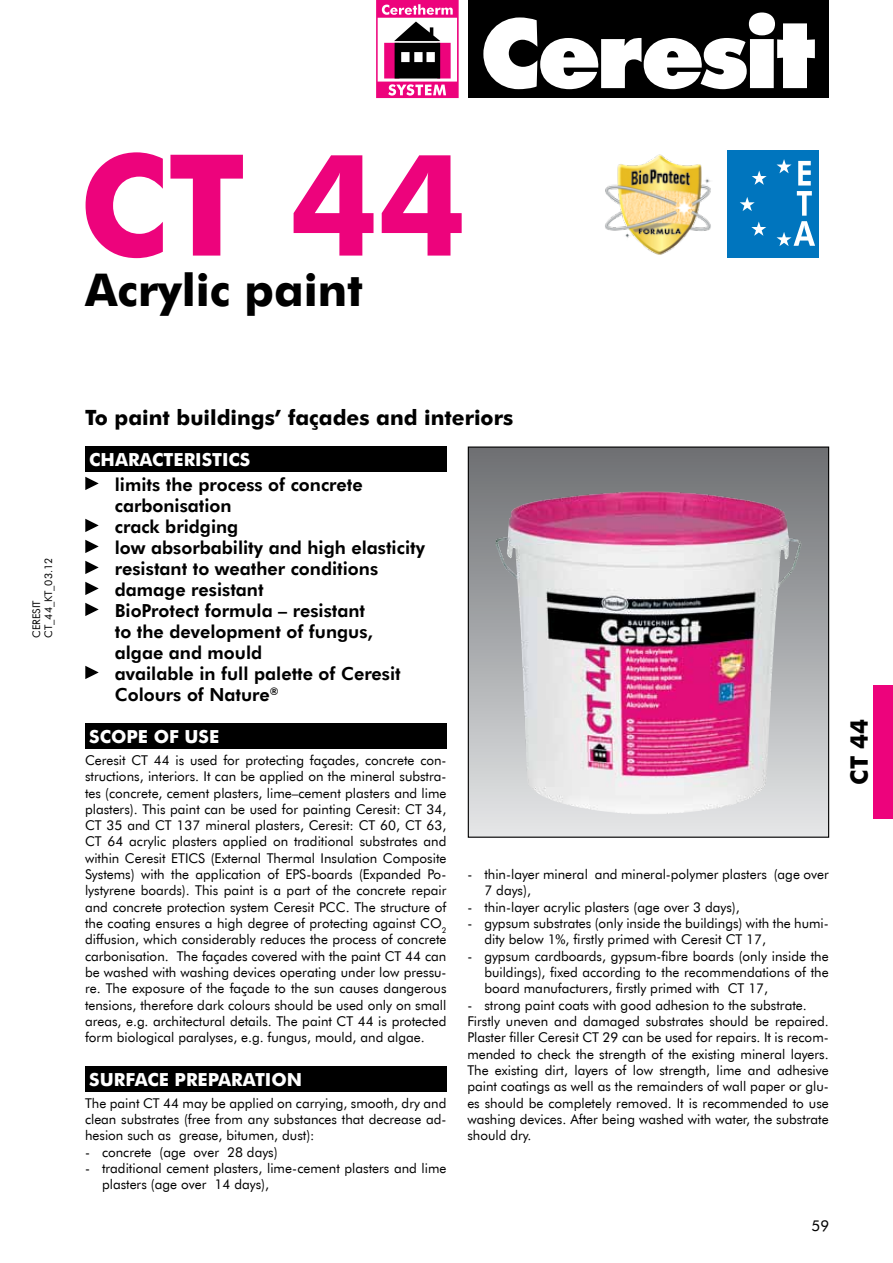
<style>
.page{position:relative;width:893px;height:1263px;background:#fff}
.page>*{position:absolute;margin:0;border:0;box-sizing:border-box;transform-origin:0 0}
.t1{font:700 141px "Futura EU";color:#ed037c}
.t2{font:700 45px "Futura EU";color:#000}
.t3{font:700 24px "Futura EU";color:#000}
.t4{font:700 21px "Futura EU";color:#000}
.t5{font:18px/21px "Futura Hv EU";color:#000}
.t6{font:700 18px "Futura EU";color:#fff}
.t7{font:15px "Futura EU";color:#000}
.t8{font:13.5px/16.4px "Futura EU";color:#000}
.t9{font:10.5px/12px "Futura EU";color:#000}
</style>
<div class="page">
<div style="left:468px;top:0;width:361px;height:98px;background:#000"></div>
<svg style="left:483px;top:13px;width:332px;height:76px"></svg>
<svg style="left:376px;top:0;width:83px;height:98px"></svg>
<div style="left:874px;top:685px;width:19px;height:134px;background:#ed037c"></div>
<div style="left:468px;top:447px;width:361px;height:390px;background:linear-gradient(to bottom,#6c6e71,#e4e6e7)"></div>
<img style="left:494px;top:491px;width:308px;height:323px">
<div style="left:468px;top:446px;width:361px;height:392px;border:1px solid #000"></div>
<div style="left:85px;top:446px;width:361px;height:26px;background:#000"></div>
<svg style="left:85px;top:477px;width:14px;height:13px"></svg>
<svg style="left:85px;top:519px;width:14px;height:13px"></svg>
<svg style="left:85px;top:540px;width:14px;height:13px"></svg>
<svg style="left:85px;top:561px;width:14px;height:13px"></svg>
<svg style="left:85px;top:582px;width:14px;height:13px"></svg>
<svg style="left:85px;top:603px;width:14px;height:13px"></svg>
<svg style="left:85px;top:666px;width:14px;height:13px"></svg>
<div style="left:85px;top:723px;width:361px;height:25px;background:#000"></div>
<div style="left:85px;top:1066px;width:361px;height:25px;background:#000"></div>
<img style="left:605px;top:154px;width:106px;height:101px">
<div style="left:727px;top:150px;width:92px;height:108px;background:#0075be"></div>
<svg style="left:752px;top:171px;width:15px;height:14px"></svg>
<svg style="left:740px;top:197px;width:15px;height:14px"></svg>
<svg style="left:751px;top:222px;width:15px;height:14px"></svg>
<svg style="left:776px;top:159px;width:39px;height:87px"></svg>
<h1 class="t1" style="left:79px;top:118px;width:388px">CT 44</h1>
<h2 class="t2" style="left:85px;top:262px;width:279px">Acrylic paint</h2>
<p class="t9" style="left:31px;top:638px;width:82px;rotate:-90deg">CERESIT<br>CT_44_KT_03.12</p>
<h3 class="t4" style="left:85px;top:405px;width:430px">To paint buildings’ façades and interiors</h3>
<h3 class="t6" style="left:89px;top:448px;width:163px">CHARACTERISTICS</h3>
<p class="t5" style="left:115px;top:475px;width:312px">limits the process of concrete carbonisation<br>crack bridging<br>low absorbability and high elasticity resistant to weather conditions damage resistant<br>BioProtect formula – resistant<br>to the development of fungus, algae and mould<br>available in full palette of Ceresit<br>Colours of Nature<sup>®</sup></p>
<h3 class="t6" style="left:89px;top:725px;width:131px">SCOPE OF USE</h3>
<p class="t8" style="left:85px;top:752px;width:363px;text-align:justify">Ceresit CT 44 is used for protecting façades, concrete con&shy;structions, interiors. It can be applied on the mineral substra&shy;tes (concrete, cement plasters, lime–cement plasters and lime plasters). This paint can be used for painting Ceresit: CT 34, CT 35 and CT 137 mineral plasters, Ceresit: CT 60, CT 63, CT 64 acrylic plasters applied on traditional substrates and within Ceresit ETICS (External Thermal Insulation Composite Systems) with the application of EPS-boards (Expanded Po&shy;lystyrene boards). This paint is a part of the concrete repair and concrete protection system Ceresit PCC. The structure of the coating ensures a high degree of protecting against CO<sub>2 </sub>diffusion, which considerably reduces the process of concrete carbonisation. The façades covered with the paint CT 44 can be washed with washing devices operating under low pressu&shy;re. The exposure of the façade to the sun causes dangerous tensions, therefore dark colours should be used only on small areas, e.g. architectural details. The paint CT 44 is protected form biological paralyses, e.g. fungus, mould, and algae.</p>
<h3 class="t6" style="left:89px;top:1068px;width:214px">SURFACE PREPARATION</h3>
<p class="t8" style="left:85px;top:1095px;width:363px;text-align:justify">The paint CT 44 may be applied on carrying, smooth, dry and clean substrates (free from any substances that decrease ad&shy;hesion such as grease, bitumen, dust):</p>
<p class="t8" style="left:85px;top:1144px;width:194px">- concrete (age over 28 days)</p>
<p class="t8" style="left:102px;top:1160px;width:346px;text-indent:-17px">- traditional cement plasters, lime-cement plasters and lime plasters (age over 14 days),</p>
<p class="t8" style="left:484px;top:866px;width:346px;text-indent:-17px">- thin-layer mineral and mineral-polymer plasters (age over<br>7 days),</p>
<p class="t8" style="left:467px;top:899px;width:274px">- thin-layer acrylic plasters (age over 3 days),</p>
<p class="t8" style="left:484px;top:915px;width:346px;text-indent:-17px">- gypsum substrates (only inside the buildings) with the humi&shy;dity below 1%, firstly primed with Ceresit CT 17,</p>
<p class="t8" style="left:484px;top:948px;width:346px;text-align:justify;text-indent:-17px">- gypsum cardboards, gypsum-fibre boards (only inside the buildings), fixed according to the recommendations of the board manufacturers, firstly primed with CT 17,</p>
<p class="t8" style="left:467px;top:997px;width:363px">- strong paint coats with good adhesion to the substrate.<br>Firstly uneven and damaged substrates should be repaired.<br>Plaster filler Ceresit CT 29 can be used for repairs. It is recom&shy;mended to check the strength of the existing mineral layers.<br>The existing dirt, layers of low strength, lime and adhesive paint coatings as well as the remainders of wall paper or glu&shy;es should be completely removed. It is recommended to use washing devices. After being washed with water, the substrate should dry.</p>
<p class="t7" style="left:811px;top:1216px;width:19px">59</p>
<h3 class="t3" style="left:844px;top:784px;width:67px;rotate:-90deg">CT 44</h3>
</div>
